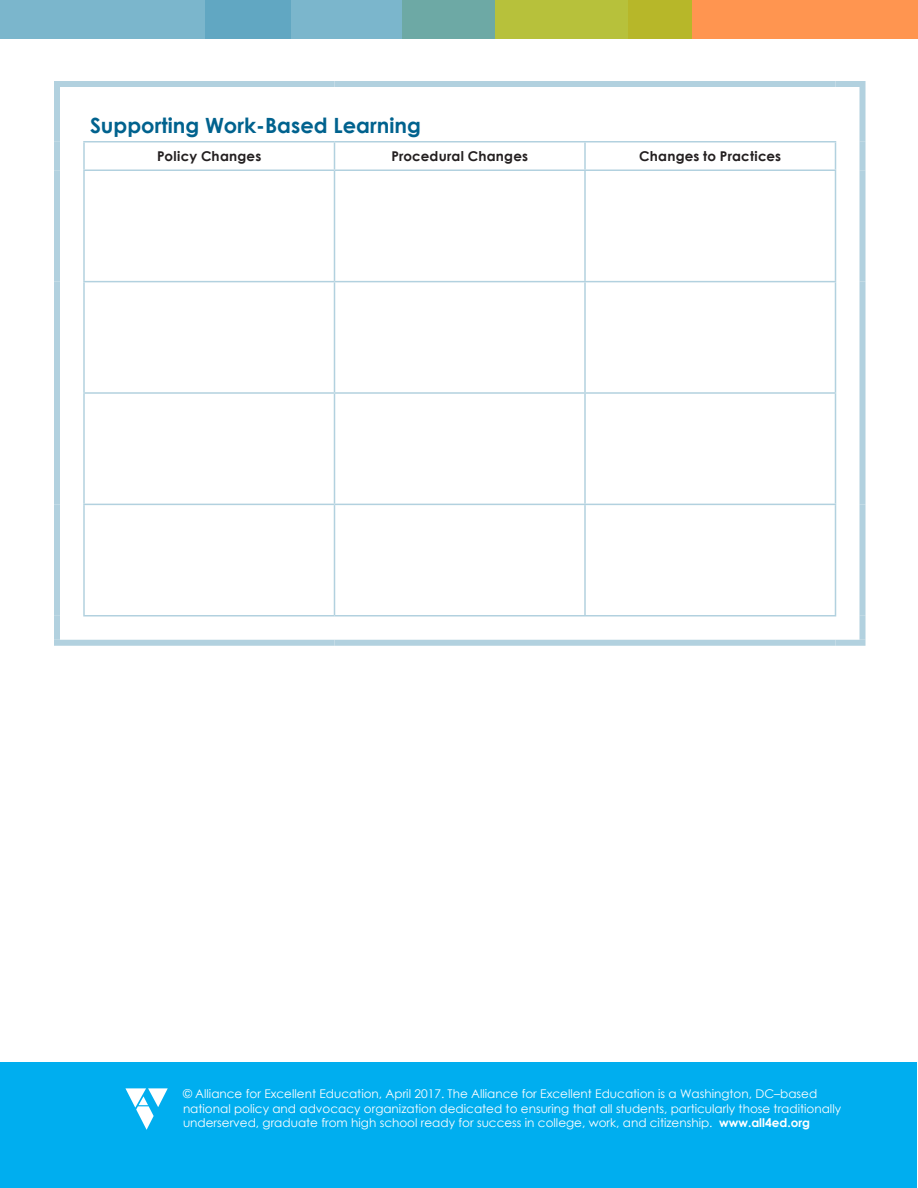
<style>
.page{position:relative;width:918px;height:1188px;background:#fff}
.page>*{position:absolute;margin:0;border:0;box-sizing:border-box;transform-origin:0 0}
.Heading_14pt{font:700 21px "Century Gothic";color:#00628e}
.Table_Col_Hdr{font:700 13.5px "Century Gothic";letter-spacing:.015em;color:#231f20}
.t1{font:12px/14.4px "Century Gothic";color:#fff}
.s1{font-weight:700}
</style>
<div class="page">
<div style="left:629px;top:0;width:289px;height:39px;background:#ff9550"></div>
<div style="left:402px;top:0;width:289px;height:39px;background:linear-gradient(to bottom,#b7be35,#b7be35)"></div>
<div style="left:0;top:0;width:291px;height:39px;background:#7bb6cc"></div>
<svg style="left:206px;top:0;width:289px;height:39px;background:#6eadbc"></svg>
<div style="left:1px;top:1062px;width:916px;height:126px;background:#00aeef"></div>
<svg style="left:125px;top:1088px;width:43px;height:42px"></svg>
<div style="left:54px;top:81px;width:30px;height:6px;background:#b2d1df"></div>
<div style="left:54px;top:87px;width:6px;height:24px;background:#b2d1df"></div>
<div style="left:84px;top:81px;width:250px;height:6px;background:#b2d1df"></div>
<div style="left:334px;top:81px;width:251px;height:6px;background:#b2d1df"></div>
<div style="left:585px;top:81px;width:251px;height:6px;background:#b2d1df"></div>
<div style="left:836px;top:81px;width:30px;height:6px;background:#b2d1df"></div>
<div style="left:860px;top:87px;width:6px;height:24px;background:#b2d1df"></div>
<div style="left:54px;top:111px;width:6px;height:31px;background:#b2d1df"></div>
<div style="left:860px;top:111px;width:6px;height:31px;background:#b2d1df"></div>
<div style="left:54px;top:142px;width:6px;height:28px;background:#b2d1df"></div>
<div style="left:860px;top:142px;width:6px;height:28px;background:#b2d1df"></div>
<div style="left:54px;top:170px;width:6px;height:112px;background:#b2d1df"></div>
<div style="left:860px;top:170px;width:6px;height:112px;background:#b2d1df"></div>
<div style="left:54px;top:282px;width:6px;height:111px;background:#b2d1df"></div>
<div style="left:860px;top:282px;width:6px;height:111px;background:#b2d1df"></div>
<div style="left:54px;top:393px;width:6px;height:111px;background:#b2d1df"></div>
<div style="left:860px;top:393px;width:6px;height:111px;background:#b2d1df"></div>
<div style="left:54px;top:504px;width:6px;height:112px;background:#b2d1df"></div>
<div style="left:860px;top:504px;width:6px;height:112px;background:#b2d1df"></div>
<div style="left:54px;top:616px;width:6px;height:24px;background:#b2d1df"></div>
<div style="left:860px;top:616px;width:6px;height:24px;background:#b2d1df"></div>
<div style="left:54px;top:640px;width:30px;height:6px;background:#b2d1df"></div>
<div style="left:84px;top:640px;width:250px;height:6px;background:#b2d1df"></div>
<div style="left:334px;top:640px;width:251px;height:6px;background:#b2d1df"></div>
<div style="left:585px;top:640px;width:251px;height:6px;background:#b2d1df"></div>
<div style="left:836px;top:640px;width:30px;height:6px;background:#b2d1df"></div>
<hr style="left:83px;top:141px;width:251px;height:1px;background:#b2d1df">
<hr style="left:334px;top:141px;width:251px;height:1px;background:#b2d1df">
<svg style="left:334px;top:142px;width:1px;height:28px"></svg>
<hr style="left:585px;top:141px;width:251px;height:1px;background:#b2d1df">
<hr style="left:584px;top:142px;width:2px;height:28px;background:#b2d1df">
<svg style="left:835px;top:142px;width:1px;height:28px"></svg>
<hr style="left:83px;top:170px;width:251px;height:1px;background:#b2d1df">
<hr style="left:83px;top:171px;width:2px;height:110px;background:#b2d1df">
<hr style="left:334px;top:170px;width:251px;height:1px;background:#b2d1df">
<hr style="left:334px;top:171px;width:1px;height:110px;background:#b2d1df">
<hr style="left:585px;top:170px;width:251px;height:1px;background:#b2d1df">
<hr style="left:584px;top:171px;width:2px;height:110px;background:#b2d1df">
<hr style="left:835px;top:171px;width:1px;height:110px;background:#b2d1df">
<hr style="left:83px;top:281px;width:251px;height:1px;background:#b2d1df">
<hr style="left:83px;top:282px;width:2px;height:110px;background:#b2d1df">
<hr style="left:334px;top:281px;width:251px;height:1px;background:#b2d1df">
<hr style="left:334px;top:282px;width:1px;height:110px;background:#b2d1df">
<hr style="left:585px;top:281px;width:251px;height:1px;background:#b2d1df">
<hr style="left:584px;top:282px;width:2px;height:110px;background:#b2d1df">
<hr style="left:835px;top:282px;width:1px;height:110px;background:#b2d1df">
<hr style="left:83px;top:392px;width:251px;height:2px;background:#b2d1df">
<hr style="left:83px;top:394px;width:2px;height:110px;background:#b2d1df">
<hr style="left:334px;top:392px;width:251px;height:2px;background:#b2d1df">
<hr style="left:334px;top:394px;width:1px;height:110px;background:#b2d1df">
<hr style="left:585px;top:392px;width:251px;height:2px;background:#b2d1df">
<hr style="left:584px;top:394px;width:2px;height:110px;background:#b2d1df">
<hr style="left:835px;top:394px;width:1px;height:110px;background:#b2d1df">
<hr style="left:83px;top:504px;width:251px;height:1px;background:#b2d1df">
<hr style="left:83px;top:505px;width:2px;height:110px;background:#b2d1df">
<hr style="left:334px;top:504px;width:251px;height:1px;background:#b2d1df">
<hr style="left:334px;top:505px;width:1px;height:110px;background:#b2d1df">
<hr style="left:585px;top:504px;width:251px;height:1px;background:#b2d1df">
<hr style="left:584px;top:505px;width:2px;height:110px;background:#b2d1df">
<hr style="left:835px;top:505px;width:1px;height:110px;background:#b2d1df">
<hr style="left:83px;top:615px;width:251px;height:1px;background:#b2d1df">
<hr style="left:334px;top:615px;width:251px;height:1px;background:#b2d1df">
<hr style="left:585px;top:615px;width:251px;height:1px;background:#b2d1df">
<hr style="left:83px;top:142px;width:2px;height:28px;background:#b2d1df">
<p class="Heading_14pt" style="left:90px;top:109px;width:332px">Supporting Work-Based Learning</p>
<p class="Table_Col_Hdr" style="left:157px;top:146px;width:106px">Policy Changes</p>
<p class="Table_Col_Hdr" style="left:391px;top:146px;width:138px">Procedural Changes</p>
<p class="Table_Col_Hdr" style="left:639px;top:146px;width:143px">Changes to Practices</p>
<p class="t1" style="left:183px;top:1087px;width:660px">© Alliance for Excellent Education, April 2017. The Alliance for Excellent Education is a Washington, DC–based national policy and advocacy organization dedicated to ensuring that all students, particularly those traditionally underserved, graduate from high school ready for success in college, work, and citizenship. <span class="s1">www.all4ed.org</span></p>
</div>
